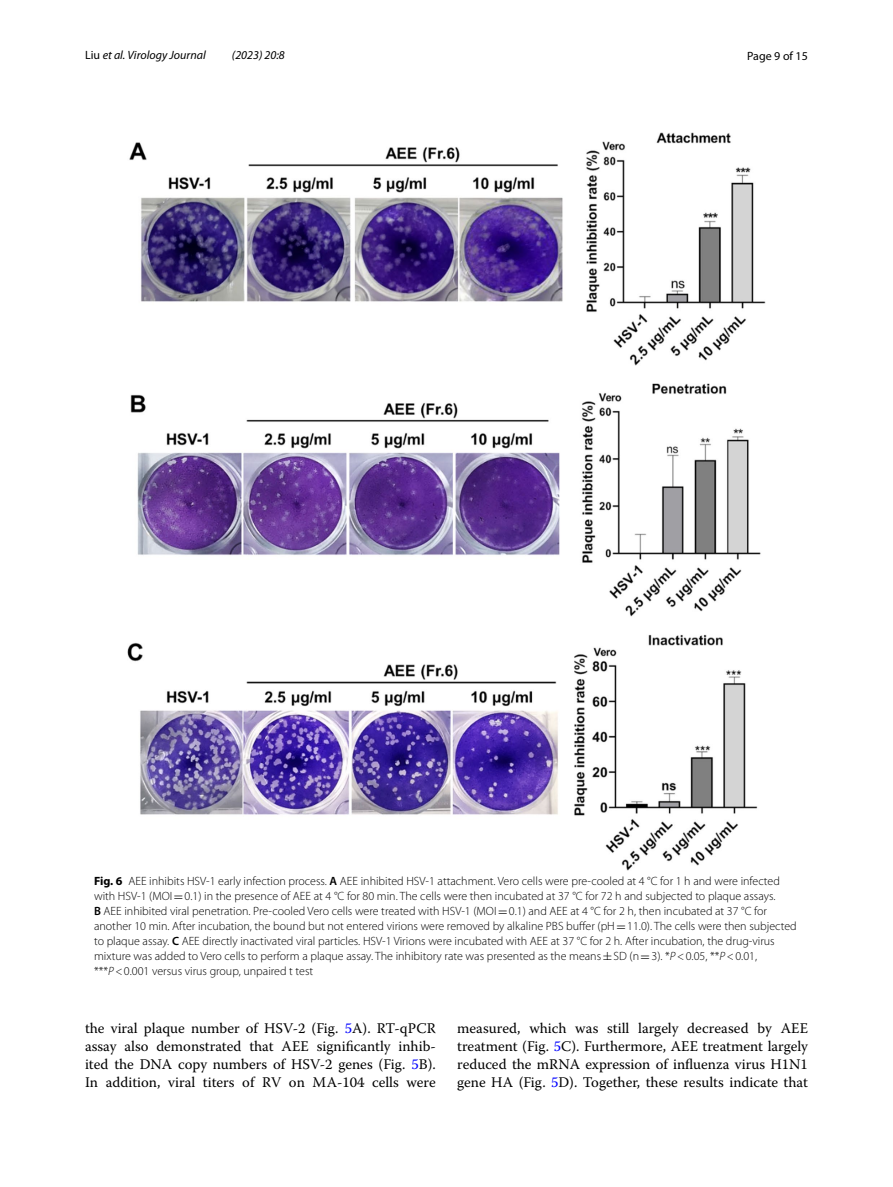
<style>
.page{position:relative;width:893px;height:1187px;background:#fff}
.page>*{position:absolute;margin:0;border:0;box-sizing:border-box;transform-origin:0 0}
.t1{font:14.7px/18px "Warnock Pro";color:#000;text-align:justify}
.t2{font:300 12px/15px "Myriad Pro";color:#000}
.t3{font:italic 12px "Myriad Pro";color:#000}
.t4{font:12px "Myriad Pro";color:#000}
.s1{font-style:normal}
.s2{font-weight:700}
.s3{font-weight:600}
.s4{font-family:"MTSY";font-weight:400}
.s5{font-style:italic}
.s6{color:#00f}
</style>
<div class="page">
<img style="left:128px;top:133px;width:637px;height:737px">
<p class="t3" style="left:85px;top:48px;width:122px"><span class="s1">Liu</span> et al. Virology Journal</p>
<p class="t3" style="left:232px;top:48px;width:54px">(2023) 20:8</p>
<p class="t4" style="left:747px;top:48px;width:62px">Page 9 of 15</p>
<p class="t2" style="left:94px;top:873px;width:704px"><span class="s2">Fig. 6</span> AEE inhibits HSV-1 early infection process. <span class="s3">A</span> AEE inhibited HSV-1 attachment. Vero cells were pre-cooled at 4 °C for 1 h and were infected with HSV-1 (MOI<span class="s4">=</span>0.1) in the presence of AEE at 4 °C for 80 min. The cells were then incubated at 37 °C for 72 h and subjected to plaque assays.<br><span class="s3">B</span> AEE inhibited viral penetration. Pre-cooled Vero cells were treated with HSV-1 (MOI<span class="s4">=</span>0.1) and AEE at 4 °C for 2 h, then incubated at 37 °C for another 10 min. After incubation, the bound but not entered virions were removed by alkaline PBS buffer (pH<span class="s4">=</span>11.0). The cells were then subjected to plaque assay. <span class="s3">C</span> AEE directly inactivated viral particles. HSV-1 Virions were incubated with AEE at 37 °C for 2 h. After incubation, the drug-virus mixture was added to Vero cells to perform a plaque assay. The inhibitory rate was presented as the means<span class="s4">±</span>SD (n<span class="s4">=</span>3). *<span class="s5">P</span>&lt;0.05, **<span class="s5">P</span>&lt;0.01, ***<span class="s5">P</span>&lt;0.001 versus virus group, unpaired t test</p>
<p class="t1" style="left:85px;top:1019px;width:352px">the viral plaque number of HSV-2 (Fig. <span class="s6">5</span>A). RT-qPCR assay also demonstrated that AEE significantly inhib&shy;ited the DNA copy numbers of HSV-2 genes (Fig. <span class="s6">5</span>B).<br>In addition, viral titers of RV on MA-104 cells were</p>
<p class="t1" style="left:457px;top:1019px;width:352px">measured, which was still largely decreased by AEE treatment (Fig. <span class="s6">5</span>C). Furthermore, AEE treatment largely reduced the mRNA expression of influenza virus H1N1 gene HA (Fig. <span class="s6">5</span>D). Together, these results indicate that</p>
</div>
